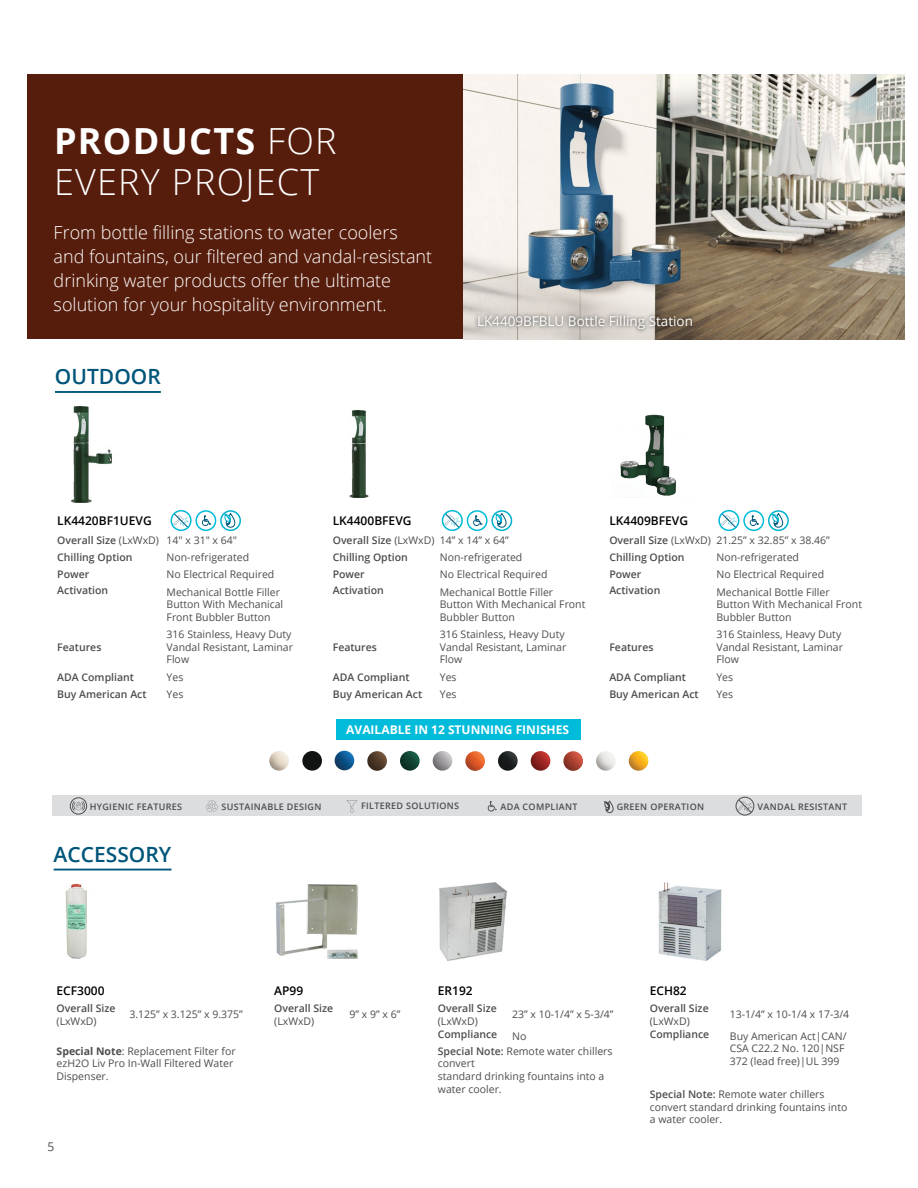
<style>
.page{position:relative;width:918px;height:1188px;background:#fff}
.page>*{position:absolute;margin:0;border:0;box-sizing:border-box;transform-origin:0 0}
.t1{font:300 36px/40.5px "Open Sans";letter-spacing:.035em;color:#fff}
.t2{font:600 21px "Open Sans";color:#00567a}
.t3{font:300 18px/24px "Open Sans";color:#fff}
.t4{font:13.5px "Open Sans";color:#fff}
.t5{font:600 12px "Open Sans";color:#000}
.t6{font:700 12px "Open Sans";color:#fff}
.t7{font:12px "Open Sans";color:#4d4d4f}
.t8{font:10.5px/12.6px "Open Sans";color:#4d4d4f}
.t9{font:600 10.5px/17.2px "Open Sans";color:#4d4d4f}
.t10{font:600 9px "Open Sans";letter-spacing:.035em;color:#4d4d4f}
.s1{font-weight:700}
.s2{font-weight:400}
.s3{font-weight:600}
</style>
<div class="page">
<div style="left:27px;top:74px;width:820px;height:265px;background:#571d0c"></div>
<div style="left:52px;top:796px;width:810px;height:20px;background:#dcdddf"></div>
<img style="left:464px;top:74px;width:440px;height:265px">
<svg style="left:206px;top:801px;width:12px;height:11px"></svg>
<svg style="left:347px;top:801px;width:10px;height:12px"></svg>
<svg style="left:488px;top:801px;width:9px;height:11px"></svg>
<svg style="left:604px;top:801px;width:9px;height:12px"></svg>
<div style="left:736px;top:797px;width:18px;height:18px;border:1px solid #4d4d4f;border-radius:50%"></div>
<svg style="left:738px;top:799px;width:15px;height:14px"></svg>
<img style="left:439px;top:883px;width:68px;height:77px">
<img style="left:65px;top:883px;width:22px;height:76px">
<img style="left:275px;top:884px;width:84px;height:75px">
<img style="left:658px;top:882px;width:64px;height:78px">
<svg style="left:72px;top:801px;width:13px;height:10px"></svg>
<div style="left:70px;top:798px;width:17px;height:16px;border:1px solid #4d4d4f;border-radius:50%"></div>
<div style="left:474px;top:311px;width:222px;height:23px;background:#000;opacity:.75"></div>
<hr style="left:54px;top:869px;width:117px;height:1px;background:#00567a">
<hr style="left:55px;top:391px;width:106px;height:2px;background:#00567a">
<svg style="left:195px;top:510px;width:21px;height:21px"></svg>
<div style="left:197px;top:512px;width:18px;height:18px;background:#fff;border-radius:50%"></div>
<svg style="left:202px;top:515px;width:9px;height:11px"></svg>
<svg style="left:220px;top:510px;width:21px;height:21px"></svg>
<svg style="left:467px;top:510px;width:21px;height:21px"></svg>
<div style="left:468px;top:512px;width:18px;height:18px;background:#fff;border-radius:50%"></div>
<svg style="left:473px;top:515px;width:9px;height:11px"></svg>
<svg style="left:491px;top:510px;width:21px;height:21px"></svg>
<svg style="left:743px;top:510px;width:21px;height:21px"></svg>
<div style="left:745px;top:512px;width:18px;height:18px;background:#fff;border-radius:50%"></div>
<svg style="left:750px;top:515px;width:9px;height:11px"></svg>
<svg style="left:768px;top:510px;width:21px;height:21px"></svg>
<img style="left:71px;top:407px;width:41px;height:95px">
<img style="left:349px;top:410px;width:20px;height:88px">
<img style="left:620px;top:414px;width:56px;height:82px">
<svg style="left:171px;top:510px;width:21px;height:21px"></svg>
<svg style="left:442px;top:510px;width:21px;height:21px"></svg>
<svg style="left:718px;top:510px;width:21px;height:21px"></svg>
<div style="left:337px;top:719px;width:244px;height:21px;background:#00bcda"></div>
<img style="left:334px;top:750px;width:21px;height:21px">
<img style="left:335px;top:751px;width:19px;height:19px">
<img style="left:400px;top:751px;width:20px;height:20px">
<img style="left:498px;top:751px;width:20px;height:20px">
<img style="left:531px;top:751px;width:19px;height:20px">
<img style="left:563px;top:751px;width:20px;height:20px">
<img style="left:465px;top:751px;width:20px;height:20px">
<img style="left:629px;top:751px;width:19px;height:20px">
<img style="left:302px;top:751px;width:20px;height:20px">
<img style="left:367px;top:751px;width:20px;height:20px">
<img style="left:433px;top:751px;width:19px;height:20px">
<img style="left:269px;top:751px;width:20px;height:20px">
<img style="left:596px;top:751px;width:20px;height:20px">
<h1 class="t1" style="left:54px;top:120px;width:284px"><span class="s1">PRODUCTS</span> FOR<br>EVERY PROJECT</h1>
<h3 class="t3" style="left:54px;top:220px;width:380px">From bottle filling stations to water coolers and fountains, our filtered and vandal-resistant drinking water products offer the ultimate solution for your hospitality environment.</h3>
<h2 class="t2" style="left:55px;top:362px;width:107px">OUTDOOR</h2>
<p class="t4" style="left:477px;top:312px;width:218px">LK4409BFBLU Bottle Filling Station</p>
<p class="t5" style="left:57px;top:512px;width:96px">LK4420BF1UEVG</p>
<p class="t9" style="left:57px;top:531px;width:181px">Overall Size <span class="s2">(LxWxD) 14″ x 31″ x 64″<br></span>Chilling Option</p>
<p class="t8" style="left:167px;top:551px;width:84px">Non-refrigerated</p>
<p class="t5" style="left:333px;top:512px;width:80px">LK4400BFEVG</p>
<p class="t9" style="left:333px;top:531px;width:178px">Overall Size <span class="s2">(LxWxD) 14” x 14” x 64”<br></span>Chilling Option</p>
<p class="t8" style="left:440px;top:551px;width:84px">Non-refrigerated</p>
<p class="t5" style="left:609px;top:512px;width:80px">LK4409BFEVG</p>
<p class="t8" style="left:609px;top:531px;width:222px;line-height:17.2px"><span class="s3">Overall Size</span> (LxWxD) 21.25” x 32.85” x 38.46”<br><span class="s3">Chilling Option</span></p>
<p class="t8" style="left:716px;top:551px;width:84px">Non-refrigerated</p>
<p class="t9" style="left:57px;top:566px;width:34px">Power</p>
<p class="t8" style="left:167px;top:568px;width:109px">No Electrical Required</p>
<p class="t9" style="left:57px;top:581px;width:53px">Activation</p>
<p class="t8" style="left:167px;top:585px;width:118px">Mechanical Bottle Filler<br>Button With Mechanical<br>Front Bubbler Button</p>
<p class="t9" style="left:57px;top:638px;width:46px">Features</p>
<p class="t8" style="left:167px;top:628px;width:128px">316 Stainless, Heavy Duty<br>Vandal Resistant, Laminar<br>Flow</p>
<p class="t9" style="left:333px;top:566px;width:34px">Power</p>
<p class="t8" style="left:440px;top:568px;width:109px">No Electrical Required</p>
<p class="t9" style="left:333px;top:581px;width:53px">Activation</p>
<p class="t8" style="left:440px;top:585px;width:147px">Mechanical Bottle Filler<br>Button With Mechanical Front<br>Bubbler Button</p>
<p class="t9" style="left:333px;top:638px;width:46px">Features</p>
<p class="t8" style="left:440px;top:628px;width:128px">316 Stainless, Heavy Duty<br>Vandal Resistant, Laminar<br>Flow</p>
<p class="t9" style="left:609px;top:566px;width:34px">Power</p>
<p class="t8" style="left:716px;top:568px;width:109px">No Electrical Required</p>
<p class="t9" style="left:609px;top:581px;width:53px">Activation</p>
<p class="t8" style="left:716px;top:585px;width:147px">Mechanical Bottle Filler<br>Button With Mechanical Front<br>Bubbler Button</p>
<p class="t9" style="left:609px;top:638px;width:46px">Features</p>
<p class="t8" style="left:716px;top:628px;width:128px">316 Stainless, Heavy Duty<br>Vandal Resistant, Laminar<br>Flow</p>
<p class="t9" style="left:57px;top:668px;width:78px">ADA Compliant</p>
<p class="t8" style="left:167px;top:670px;width:18px">Yes</p>
<p class="t9" style="left:57px;top:685px;width:91px">Buy American Act</p>
<p class="t8" style="left:167px;top:687px;width:18px">Yes</p>
<p class="t9" style="left:333px;top:668px;width:78px">ADA Compliant</p>
<p class="t8" style="left:440px;top:670px;width:18px">Yes</p>
<p class="t9" style="left:333px;top:685px;width:91px">Buy American Act</p>
<p class="t8" style="left:440px;top:687px;width:18px">Yes</p>
<p class="t9" style="left:609px;top:668px;width:78px">ADA Compliant</p>
<p class="t8" style="left:716px;top:670px;width:18px">Yes</p>
<p class="t9" style="left:609px;top:685px;width:91px">Buy American Act</p>
<p class="t8" style="left:716px;top:687px;width:18px">Yes</p>
<p class="t6" style="left:346px;top:722px;width:224px">AVAILABLE IN 12 STUNNING FINISHES</p>
<p class="t10" style="left:90px;top:800px;width:94px">HYGIENIC FEATURES</p>
<p class="t10" style="left:222px;top:800px;width:101px">SUSTAINABLE DESIGN</p>
<p class="t10" style="left:361px;top:800px;width:100px">FILTERED SOLUTIONS</p>
<p class="t10" style="left:501px;top:800px;width:78px">ADA COMPLIANT</p>
<p class="t10" style="left:617px;top:801px;width:89px">GREEN OPERATION</p>
<p class="t10" style="left:758px;top:800px;width:91px">VANDAL RESISTANT</p>
<h2 class="t2" style="left:54px;top:840px;width:119px">ACCESSORY</h2>
<p class="t5" style="left:57px;top:982px;width:50px">ECF3000</p>
<p class="t9" style="left:57px;top:1000px;width:60px">Overall Size</p>
<p class="t8" style="left:57px;top:1014px;width:42px">(LxWxD)</p>
<p class="t8" style="left:129px;top:1008px;width:115px">3.125” x 3.125” x 9.375”</p>
<p class="t8" style="left:57px;top:1045px;width:181px"><span class="s1">Special Note</span>: Replacement Filter for ezH2O Liv Pro In-Wall Filtered Water<br>Dispenser.</p>
<p class="t7" style="left:48px;top:1138px;width:8px">5</p>
<p class="t5" style="left:274px;top:982px;width:31px">AP99</p>
<p class="t9" style="left:274px;top:1000px;width:60px">Overall Size</p>
<p class="t8" style="left:274px;top:1014px;width:42px">(LxWxD)</p>
<p class="t8" style="left:349px;top:1008px;width:52px">9” x 9” x 6”</p>
<p class="t5" style="left:438px;top:982px;width:36px">ER192</p>
<p class="t9" style="left:438px;top:1000px;width:60px">Overall Size</p>
<p class="t8" style="left:438px;top:1014px;width:42px">(LxWxD)</p>
<p class="t8" style="left:512px;top:1008px;width:103px">23” x 10-1/4” x 5-3/4”</p>
<p class="t9" style="left:438px;top:1025px;width:61px">Compliance</p>
<p class="t8" style="left:438px;top:1028px;width:176px;line-height:15px;text-indent:74px">No<br><span class="s3">Special Note:</span> Remote water chillers</p>
<p class="t8" style="left:438px;top:1057px;width:168px">convert<br>standard drinking fountains into a water cooler.</p>
<p class="t5" style="left:650px;top:982px;width:39px">ECH82</p>
<p class="t9" style="left:650px;top:1000px;width:60px">Overall Size</p>
<p class="t8" style="left:650px;top:1014px;width:42px">(LxWxD)</p>
<p class="t8" style="left:730px;top:1008px;width:121px">13-1/4” x 10-1/4 x 17-3/4</p>
<p class="t9" style="left:650px;top:1025px;width:61px">Compliance</p>
<p class="t8" style="left:730px;top:1029px;width:118px">Buy American Act|CAN/<br>CSA C22.2 No. 120|NSF<br>372 (lead free)|UL 399</p>
<p class="t8" style="left:650px;top:1088px;width:199px"><span class="s3">Special Note:</span> Remote water chillers convert standard drinking fountains into a water cooler.</p>
</div>
